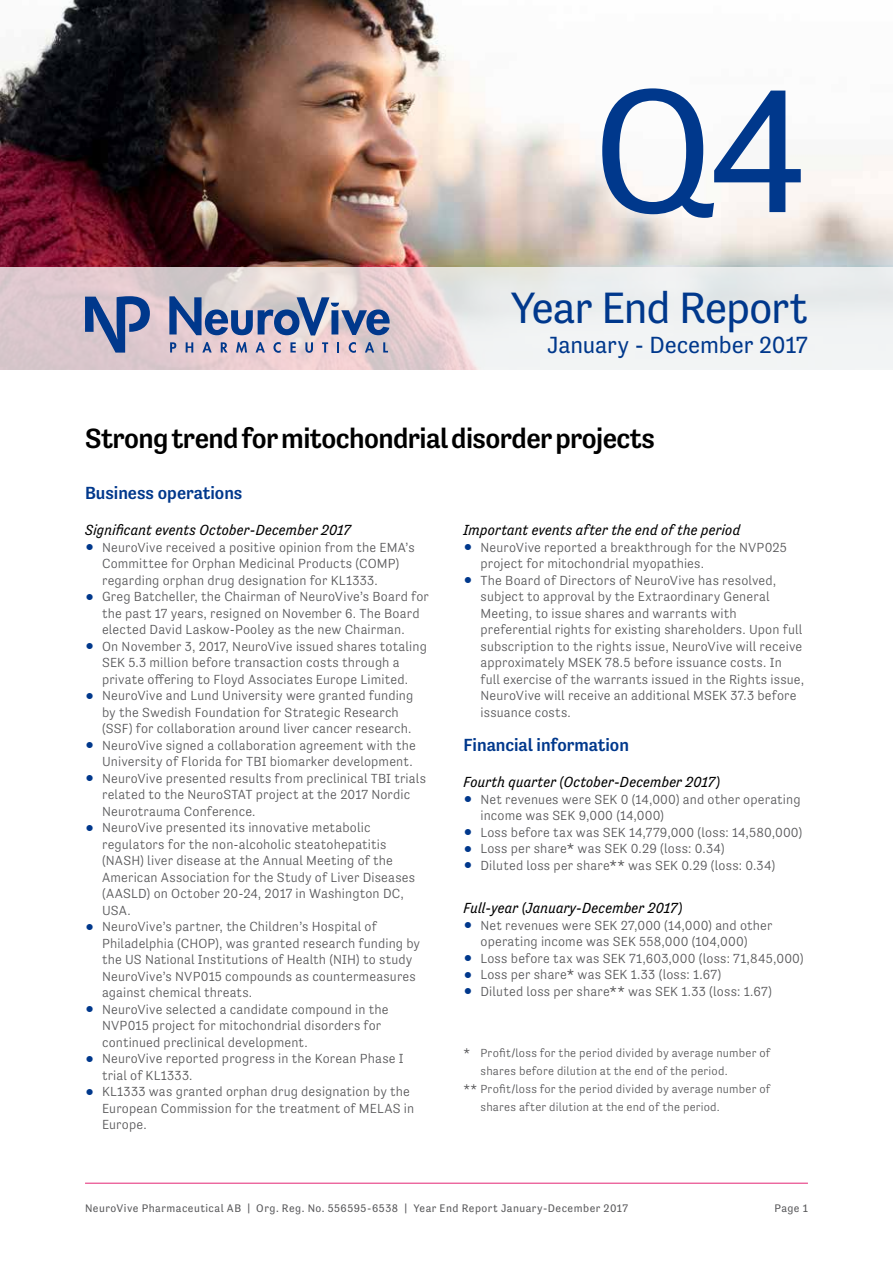
<style>
.page{position:relative;width:893px;height:1263px;background:#fff}
.page>*{position:absolute;margin:0;border:0;box-sizing:border-box;transform-origin:0 0}
.t1{font:180px "Tenso";color:#00388c}
.t2{font:45px "Tenso";letter-spacing:-.03em;color:#00388c}
.t3{font:500 28.5px "Tenso";letter-spacing:-.02em;color:#000}
.t4{font:24px "Tenso";letter-spacing:-.005em;color:#00388c}
.t5{font:500 18px "Tenso";letter-spacing:-.005em;color:#00388c}
.t6{font:italic 15px "Tenso";letter-spacing:.005em;color:#000}
.t7{font:300 13.5px/16.5px "Tenso";letter-spacing:.01em;color:#58585a}
.t8{font:300 12px "Tenso";letter-spacing:.015em;color:#58585a}
.t9{font:11.25px "Tenso";letter-spacing:.045em;color:#58585a}
.s1{font-size:20.25px;color:#00388c}
</style>
<div class="page">
<hr style="left:85px;top:1183px;width:723px;height:1px;background:#e52675">
<img style="left:0;top:0;width:893px;height:268px">
<svg style="left:0;top:268px;width:893px;height:102px"></svg>
<svg style="left:169px;top:296px;width:221px;height:39px;background:#8794b5"></svg>
<svg style="left:170px;top:342px;width:6px;height:10px"></svg>
<svg style="left:186px;top:342px;width:7px;height:10px"></svg>
<svg style="left:202px;top:342px;width:10px;height:10px"></svg>
<svg style="left:221px;top:342px;width:7px;height:10px"></svg>
<svg style="left:236px;top:342px;width:11px;height:11px"></svg>
<svg style="left:256px;top:342px;width:9px;height:10px"></svg>
<svg style="left:273px;top:342px;width:8px;height:11px"></svg>
<svg style="left:290px;top:342px;width:6px;height:10px"></svg>
<svg style="left:305px;top:342px;width:8px;height:11px"></svg>
<svg style="left:322px;top:342px;width:6px;height:10px"></svg>
<svg style="left:337px;top:342px;width:2px;height:10px"></svg>
<svg style="left:349px;top:342px;width:7px;height:11px"></svg>
<svg style="left:365px;top:342px;width:9px;height:10px"></svg>
<svg style="left:383px;top:342px;width:5px;height:10px"></svg>
<svg style="left:85px;top:296px;width:65px;height:57px;background:#7b88b0"></svg>
<h1 class="t1" style="left:593px;top:49px;width:217px">Q4</h1>
<h2 class="t2" style="left:510px;top:282px;width:299px">Year End Report</h2>
<h3 class="t4" style="left:547px;top:331px;width:262px">January - December 2017</h3>
<h3 class="t3" style="left:85px;top:423px;width:571px">Strong trend for mitochondrial disorder projects</h3>
<h3 class="t5" style="left:85px;top:483px;width:159px">Business operations</h3>
<p class="t6" style="left:85px;top:521px;width:267px">Significant events October-December 2017</p>
<p class="t7" style="left:102px;top:539px;width:314px;text-indent:-17px"><span class="s1">•</span> NeuroVive received a positive opinion from the EMA’s<br>Committee for Orphan Medicinal Products (COMP) regarding orphan drug designation for KL1333.</p>
<p class="t7" style="left:85px;top:588px;width:345px;text-align:center"><span class="s1">•</span> Greg Batcheller, the Chairman of NeuroVive’s Board for the past 17 years, resigned on November 6. The Board elected David Laskow-Pooley as the new Chairman.</p>
<p class="t7" style="left:102px;top:638px;width:326px;text-indent:-17px"><span class="s1">•</span> On November 3, 2017, NeuroVive issued shares totaling<br>SEK 5.3 million before transaction costs through a private offering to Floyd Associates Europe Limited.</p>
<p class="t7" style="left:102px;top:687px;width:313px;text-indent:-17px"><span class="s1">•</span> NeuroVive and Lund University were granted funding by the Swedish Foundation for Strategic Research (SSF) for collaboration around liver cancer research.</p>
<p class="t7" style="left:85px;top:737px;width:332px;text-align:right"><span class="s1">•</span> NeuroVive signed a collaboration agreement with the<br>University of Florida for TBI biomarker development.</p>
<p class="t7" style="left:102px;top:770px;width:325px;text-indent:-17px"><span class="s1">•</span> NeuroVive presented results from preclinical TBI trials related to the NeuroSTAT project at the 2017 Nordic<br>Neurotrauma Conference.</p>
<p class="t7" style="left:102px;top:819px;width:315px;text-indent:-17px"><span class="s1">•</span> NeuroVive presented its innovative metabolic regulators for the non-alcoholic steatohepatitis (NASH) liver disease at the Annual Meeting of the American Association for the Study of Liver Diseases (AASLD) on October 20-24, 2017 in Washington DC, USA.</p>
<p class="t7" style="left:102px;top:918px;width:320px;text-indent:-17px"><span class="s1">•</span> NeuroVive’s partner, the Children’s Hospital of Philadelphia (CHOP), was granted research funding by the US National Institutions of Health (NIH) to study NeuroVive’s NVP015 compounds as countermeasures against chemical threats.</p>
<p class="t7" style="left:102px;top:1001px;width:288px;text-indent:-17px"><span class="s1">•</span> NeuroVive selected a candidate compound in the<br>NVP015 project for mitochondrial disorders for continued preclinical development.</p>
<p class="t7" style="left:102px;top:1050px;width:303px;text-indent:-17px"><span class="s1">•</span> NeuroVive reported progress in the Korean Phase I trial of KL1333.</p>
<p class="t7" style="left:102px;top:1083px;width:314px;text-indent:-17px"><span class="s1">•</span> KL1333 was granted orphan drug designation by the<br>European Commission for the treatment of MELAS in<br>Europe.</p>
<p class="t6" style="left:463px;top:521px;width:278px">Important events after the end of the period</p>
<p class="t7" style="left:480px;top:539px;width:308px;text-indent:-17px"><span class="s1">•</span> NeuroVive reported a breakthrough for the NVP025 project for mitochondrial myopathies.</p>
<p class="t7" style="left:480px;top:572px;width:325px;text-indent:-17px"><span class="s1">•</span> The Board of Directors of NeuroVive has resolved, subject to approval by the Extraordinary General Meeting, to issue shares and warrants with preferential rights for existing shareholders. Upon full subscription to the rights issue, NeuroVive will receive approximately MSEK 78.5 before issuance costs. In full exercise of the warrants issued in the Rights issue, NeuroVive will receive an additional MSEK 37.3 before issuance costs.</p>
<h3 class="t5" style="left:463px;top:735px;width:167px">Financial information</h3>
<p class="t6" style="left:463px;top:773px;width:258px">Fourth quarter (October-December 2017)</p>
<p class="t7" style="left:480px;top:791px;width:322px;text-indent:-17px"><span class="s1">•</span> Net revenues were SEK 0 (14,000) and other operating income was SEK 9,000 (14,000)</p>
<p class="t7" style="left:463px;top:824px;width:340px"><span class="s1">•</span> Loss before tax was SEK 14,779,000 (loss: 14,580,000)</p>
<p class="t7" style="left:463px;top:840px;width:263px"><span class="s1">•</span> Loss per share* was SEK 0.29 (loss: 0.34)</p>
<p class="t7" style="left:463px;top:857px;width:313px"><span class="s1">•</span> Diluted loss per share** was SEK 0.29 (loss: 0.34)</p>
<p class="t6" style="left:463px;top:899px;width:221px">Full-year (January-December 2017)</p>
<p class="t7" style="left:463px;top:917px;width:310px;text-align:center"><span class="s1">•</span> Net revenues were SEK 27,000 (14,000) and other operating income was SEK 558,000 (104,000)</p>
<p class="t7" style="left:463px;top:950px;width:342px"><span class="s1">•</span> Loss before tax was SEK 71,603,000 (loss: 71,845,000)</p>
<p class="t7" style="left:463px;top:966px;width:259px"><span class="s1">•</span> Loss per share* was SEK 1.33 (loss: 1.67)</p>
<p class="t7" style="left:463px;top:983px;width:310px"><span class="s1">•</span> Diluted loss per share** was SEK 1.33 (loss: 1.67)</p>
<p class="t8" style="left:463px;top:1046px;width:308px">* Profit/loss for the period divided by average number of</p>
<p class="t8" style="left:480px;top:1064px;width:249px">shares before dilution at the end of the period.</p>
<p class="t8" style="left:463px;top:1082px;width:308px">** Profit/loss for the period divided by average number of</p>
<p class="t8" style="left:480px;top:1100px;width:241px">shares after dilution at the end of the period.</p>
<p class="t9" style="left:85px;top:1202px;width:544px">NeuroVive Pharmaceutical AB | Org. Reg. No. 556595-6538 | Year End Report January-December 2017</p>
<p class="t9" style="left:774px;top:1202px;width:35px">Page 1</p>
</div>
